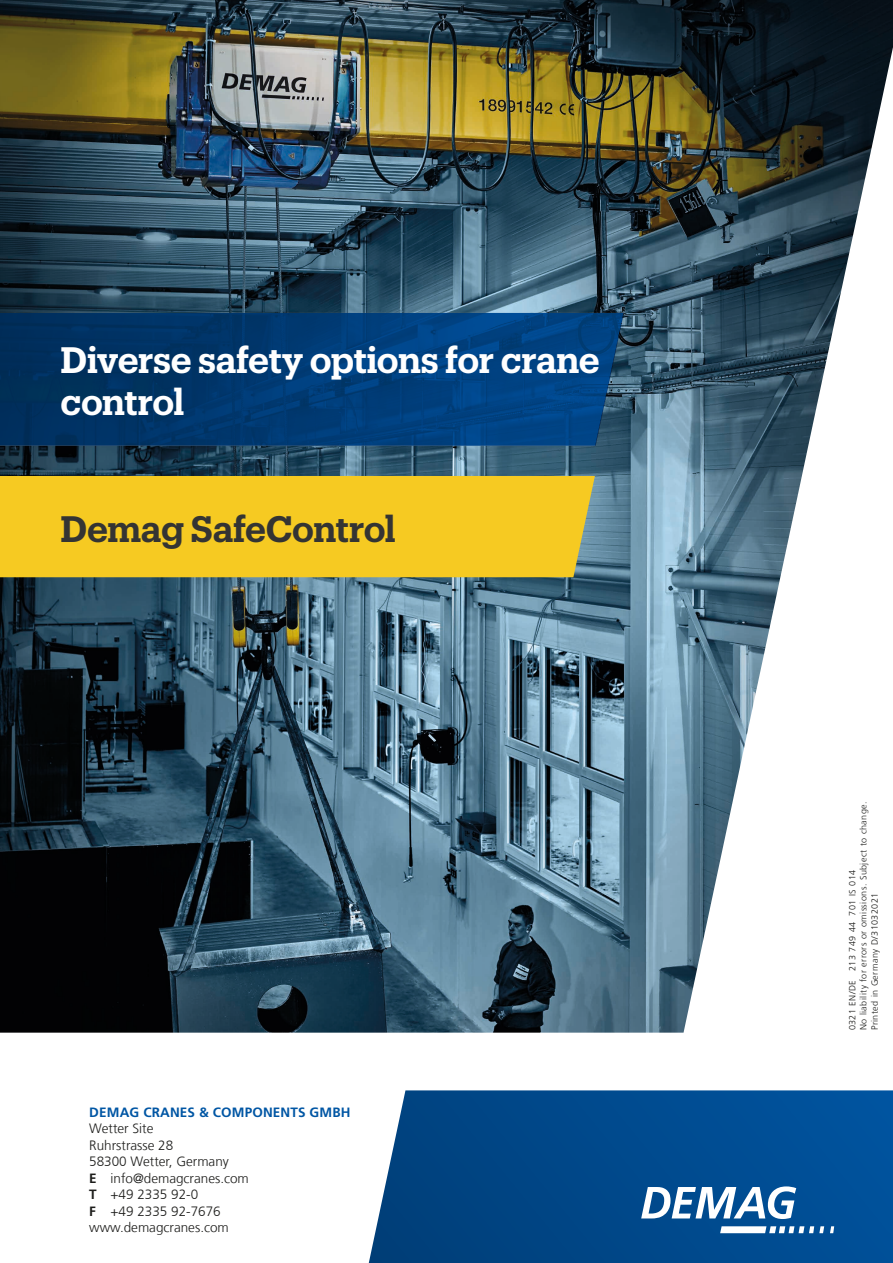
<style>
.page{position:relative;width:893px;height:1263px;background:#fff}
.page>*{position:absolute;margin:0;border:0;box-sizing:border-box;transform-origin:0 0}
.Cover_Subheadline_24{font:600 36px/42px "Produkt";letter-spacing:-.02em;color:#fff}
.Cover_Subheadline_24-2{font:600 36px "Produkt";letter-spacing:-.01em;color:#343433}
.Body_copy_45light_10{font:300 13.5px "Frutiger LT Com";color:#1d1d1b}
.Body_inline_headline{font:700 13.5px "Frutiger LT Com";letter-spacing:.01em;color:#0056a4}
.Image_ID{font:300 9px/11.2px "Frutiger LT Com";letter-spacing:.05em;color:#1d1d1b}
.s1{font-weight:700}
</style>
<div class="page">
<svg style="left:369px;top:1090px;width:524px;height:173px;background:#0a5090"></svg>
<svg style="left:641px;top:1186px;width:155px;height:33px"></svg>
<svg style="left:720px;top:1226px;width:104px;height:7px"></svg>
<svg style="left:830px;top:1226px;width:4px;height:7px"></svg>
<img style="left:0;top:0;width:893px;height:1033px">
<svg style="left:0;top:313px;width:624px;height:133px;background:#013b73"></svg>
<div style="left:0;top:476px;width:595px;height:101px;background:#f6ca22"></div>
<p class="Cover_Subheadline_24" style="left:61px;top:337px;width:540px">Diverse safety options for crane control</p>
<p class="Cover_Subheadline_24-2" style="left:61px;top:503px;width:336px">Demag SafeControl</p>
<p class="Body_inline_headline" style="left:89px;top:1104px;width:263px">DEMAG CRANES &amp; COMPONENTS GMBH</p>
<p class="Body_copy_45light_10" style="left:89px;top:1120px;width:66px">Wetter Site</p>
<p class="Body_copy_45light_10" style="left:89px;top:1137px;width:86px">Ruhrstrasse 28</p>
<p class="Body_copy_45light_10" style="left:89px;top:1153px;width:141px">58300 Wetter, Germany</p>
<p class="Body_copy_45light_10" style="left:89px;top:1170px;width:161px"><span class="s1">E</span> info@demagcranes.com</p>
<p class="Body_copy_45light_10" style="left:89px;top:1186px;width:110px"><span class="s1">T</span> +49 2335 92-0</p>
<p class="Body_copy_45light_10" style="left:89px;top:1203px;width:133px"><span class="s1">F</span> +49 2335 92-7676</p>
<p class="Body_copy_45light_10" style="left:89px;top:1219px;width:141px">www.demagcranes.com</p>
<p class="Image_ID" style="left:847px;top:1030px;width:231px;rotate:-90deg">0321 EN/DE 213 749 44 701 IS 014<br>No liability for errors or omissions. Subject to change.<br>Printed in Germany D/31032021</p>
</div>
